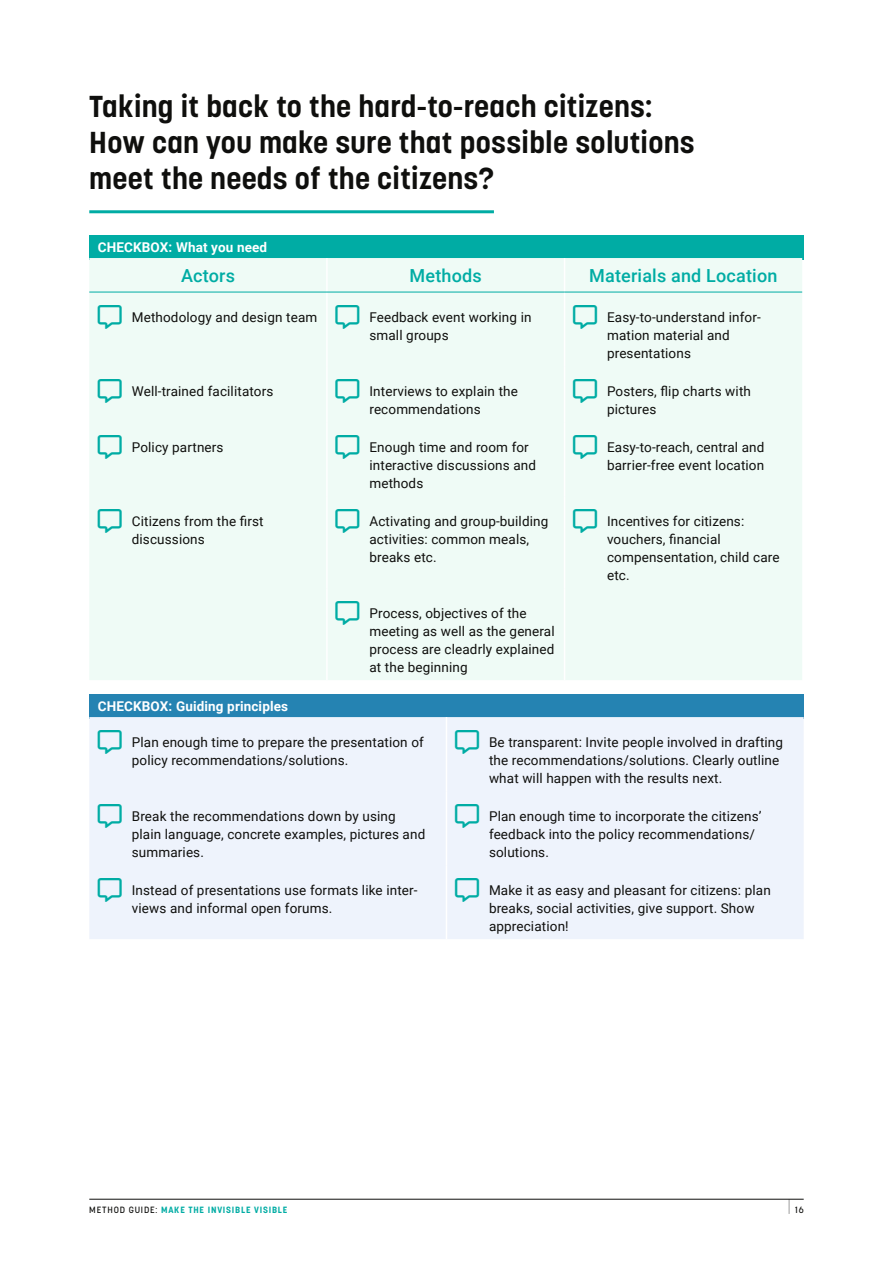
<style>
.page{position:relative;width:893px;height:1263px;background:#fff}
.page>*{position:absolute;margin:0;border:0;box-sizing:border-box;transform-origin:0 0}
.t1{font:700 30px/36px "Korolev";letter-spacing:.01em;color:#0f0f0d}
.t2{font:500 18px "Roboto";letter-spacing:.01em;color:#00aca4}
.t3{font:13.5px/18px "Roboto";letter-spacing:.01em;color:#0f0f0d}
.t4{font:700 13.5px "Roboto";letter-spacing:.01em;color:#fff}
.t5{font:700 9px "Korolev";letter-spacing:.09em;color:#00aca4}
.t6{font:500 9px "Korolev";color:#0f0f0d}
.s1{color:#00aca4}
.s2{font-weight:500;color:#0f0f0d}
.s3{font-weight:100;font-size:18px}
</style>
<div class="page">
<hr style="left:89px;top:210px;width:405px;height:3px;background:#00aca4">
<div style="left:89px;top:235px;width:715px;height:25px;background:#00aca4"></div>
<div style="left:89px;top:694px;width:715px;height:25px;background:#2583b2"></div>
<div style="left:89px;top:258px;width:713px;height:422px;background:#effbf6"></div>
<hr style="left:326px;top:258px;width:2px;height:34px;background:#fff">
<hr style="left:564px;top:258px;width:1px;height:34px;background:#fff">
<hr style="left:326px;top:292px;width:2px;height:74px;background:#fff">
<hr style="left:564px;top:292px;width:1px;height:74px;background:#fff">
<hr style="left:326px;top:366px;width:2px;height:56px;background:#fff">
<hr style="left:564px;top:366px;width:1px;height:56px;background:#fff">
<hr style="left:326px;top:422px;width:2px;height:74px;background:#fff">
<hr style="left:564px;top:422px;width:1px;height:74px;background:#fff">
<hr style="left:326px;top:496px;width:2px;height:92px;background:#fff">
<hr style="left:564px;top:496px;width:1px;height:92px;background:#fff">
<hr style="left:326px;top:588px;width:2px;height:92px;background:#fff">
<hr style="left:564px;top:588px;width:1px;height:92px;background:#fff">
<hr style="left:89px;top:292px;width:238px;height:1px;background:#00aca4">
<hr style="left:327px;top:292px;width:238px;height:1px;background:#00aca4">
<hr style="left:565px;top:292px;width:237px;height:1px;background:#00aca4">
<div style="left:89px;top:717px;width:715px;height:222px;background:#eef3fc"></div>
<hr style="left:446px;top:717px;width:1px;height:74px;background:#fff">
<hr style="left:446px;top:791px;width:1px;height:74px;background:#fff">
<hr style="left:446px;top:865px;width:1px;height:74px;background:#fff">
<hr style="left:89px;top:1199px;width:715px;height:1px;background:#0f0f0d">
<svg style="left:335px;top:305px;width:7px;height:24px"></svg>
<svg style="left:349px;top:305px;width:10px;height:24px"></svg>
<svg style="left:98px;top:305px;width:24px;height:24px"></svg>
<svg style="left:573px;top:305px;width:24px;height:24px"></svg>
<svg style="left:98px;top:379px;width:24px;height:24px"></svg>
<svg style="left:335px;top:379px;width:24px;height:24px"></svg>
<svg style="left:573px;top:379px;width:24px;height:24px"></svg>
<svg style="left:98px;top:435px;width:24px;height:24px"></svg>
<svg style="left:335px;top:435px;width:24px;height:24px"></svg>
<svg style="left:573px;top:435px;width:24px;height:24px"></svg>
<svg style="left:98px;top:509px;width:24px;height:24px"></svg>
<svg style="left:335px;top:509px;width:24px;height:24px"></svg>
<svg style="left:573px;top:509px;width:24px;height:24px"></svg>
<svg style="left:335px;top:601px;width:24px;height:24px"></svg>
<svg style="left:98px;top:730px;width:24px;height:24px"></svg>
<svg style="left:455px;top:730px;width:24px;height:24px"></svg>
<svg style="left:98px;top:804px;width:24px;height:24px"></svg>
<svg style="left:455px;top:804px;width:24px;height:24px"></svg>
<svg style="left:98px;top:878px;width:24px;height:24px"></svg>
<svg style="left:455px;top:878px;width:24px;height:24px"></svg>
<h1 class="t1" style="left:89px;top:88px;width:607px">Taking it back to the hard-to-reach citizens:<br>How can you make sure that possible solutions meet the needs of the citizens?</h1>
<p class="t4" style="left:98px;top:238px;width:171px">CHECKBOX: What you need</p>
<h2 class="t2" style="left:181px;top:263px;width:55px">Actors</h2>
<h2 class="t2" style="left:410px;top:263px;width:74px">Methods</h2>
<h2 class="t2" style="left:589px;top:263px;width:190px">Materials and Location</h2>
<p class="t3" style="left:132px;top:307px;width:209px">Methodology and design team <span class="s1">▲▲</span></p>
<p class="t3" style="left:369px;top:307px;width:164px">Feedback event working in small groups</p>
<p class="t3" style="left:607px;top:307px;width:155px">Easy-to-understand infor&shy;mation material and presentations</p>
<p class="t3" style="left:132px;top:381px;width:143px">Well-trained facilitators</p>
<p class="t3" style="left:369px;top:381px;width:150px">Interviews to explain the recommendations</p>
<p class="t3" style="left:607px;top:381px;width:145px">Posters, flip charts with pictures</p>
<p class="t3" style="left:132px;top:437px;width:93px">Policy partners</p>
<p class="t3" style="left:369px;top:437px;width:168px">Enough time and room for interactive discussions and methods</p>
<p class="t3" style="left:607px;top:437px;width:159px">Easy-to-reach, central and barrier-free event location</p>
<p class="t3" style="left:132px;top:511px;width:133px">Citizens from the first discussions</p>
<p class="t3" style="left:369px;top:511px;width:180px">Activating and group-building activities: common meals, breaks etc.</p>
<p class="t3" style="left:607px;top:511px;width:174px">Incentives for citizens: vouchers, financial compensentation, child care etc.</p>
<p class="t3" style="left:369px;top:603px;width:187px">Process, objectives of the meeting as well as the general process are cleadrly explained at the beginning</p>
<p class="t4" style="left:98px;top:697px;width:192px">CHECKBOX: Guiding principles</p>
<p class="t3" style="left:132px;top:732px;width:294px">Plan enough time to prepare the presentation of policy recommendations/solutions.</p>
<p class="t3" style="left:489px;top:732px;width:296px">Be transparent: Invite people involved in drafting the recommendations/solutions. Clearly outline what will happen with the results next.</p>
<p class="t3" style="left:132px;top:806px;width:295px">Break the recommendations down by using plain language, concrete examples, pictures and summaries.</p>
<p class="t3" style="left:489px;top:806px;width:274px">Plan enough time to incorporate the citizens’ feedback into the policy recommendations/ solutions.</p>
<p class="t3" style="left:132px;top:880px;width:287px">Instead of presentations use formats like inter&shy;views and informal open forums.</p>
<p class="t3" style="left:489px;top:880px;width:283px">Make it as easy and pleasant for citizens: plan breaks, social activities, give support. Show appreciation!</p>
<p class="t5" style="left:89px;top:1204px;width:200px"><span class="s2">METHOD GUIDE:</span> MAKE THE INVISIBLE VISIBLE</p>
<p class="t6" style="left:788px;top:1204px;width:17px"><span class="s3">|</span> 16</p>
</div>
